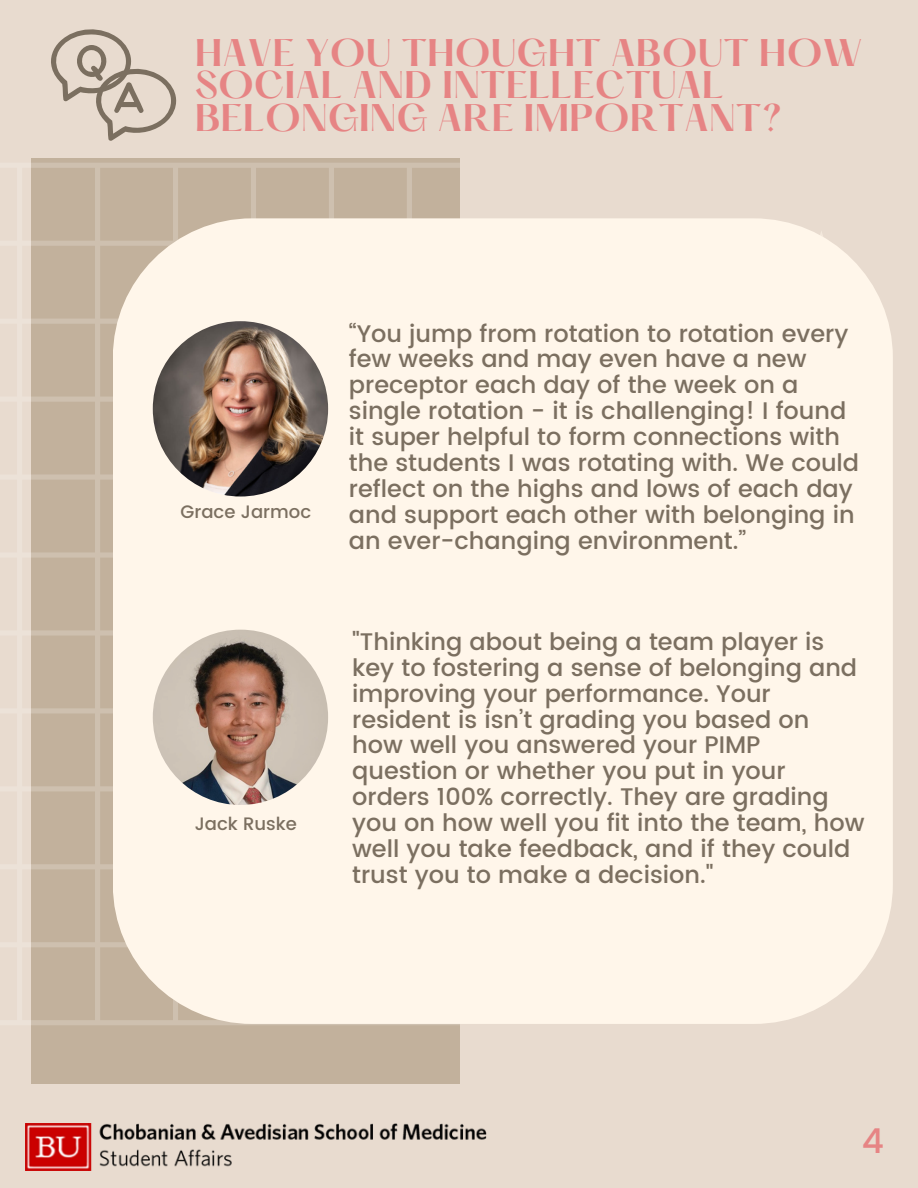
<style>
.page{position:relative;width:918px;height:1188px;background:#e8dbcf}
.page>*{position:absolute;margin:0;border:0;box-sizing:border-box;transform-origin:0 0}
.t1{font:500 34.2px "Poppins";color:#e68484}
.t2{font:600 33.6px/32.7px "Hatton";color:#e68484}
.t3{font:500 24px/25.8px "Poppins";color:#7b6f60}
.t4{font:500 18px "Poppins";color:#7b6f60}
</style>
<div class="page">
<div style="left:32px;top:159px;width:428px;height:925px;background:#c2b19c"></div>
<svg style="left:31px;top:163px;width:429px;height:862px"></svg>
<div style="left:113px;top:218px;width:780px;height:806px;background:#fff6ea"></div>
<div style="left:795px;top:904px;width:53px;height:53px;background:#fff6ea"></div>
<svg style="left:795px;top:230px;width:53px;height:53px"></svg>
<img style="left:25px;top:1123px;width:462px;height:47px">
<img style="left:153px;top:630px;width:175px;height:175px;border-radius:50%">
<img style="left:153px;top:321px;width:175px;height:176px;border-radius:50%">
<svg style="left:51px;top:29px;width:126px;height:112px"></svg>
<h2 class="t2" style="left:195px;top:40px;width:670px">HAVE YOU THOUGHT ABOUT HOW<br>SOCIAL AND INTELLECTUAL<br>BELONGING ARE IMPORTANT?</h2>
<p class="t4" style="left:181px;top:501px;width:132px">Grace Jarmoc</p>
<p class="t4" style="left:195px;top:814px;width:104px">Jack Ruske</p>
<p class="t3" style="left:349px;top:320px;width:512px">“You jump from rotation to rotation every few weeks and may even have a new preceptor each day of the week on a single rotation - it is challenging! I found it super helpful to form connections with the students I was rotating with. We could reflect on the highs and lows of each day and support each other with belonging in an ever-changing environment.”</p>
<p class="t3" style="left:352px;top:629px;width:514px">"Thinking about being a team player is key to fostering a sense of belonging and improving your performance. Your resident is isn’t grading you based on how well you answered your PIMP question or whether you put in your orders 100% correctly. They are grading you on how well you fit into the team, how well you take feedback, and if they could trust you to make a decision."</p>
<p class="t1" style="left:862px;top:1121px;width:24px">4</p>
</div>
